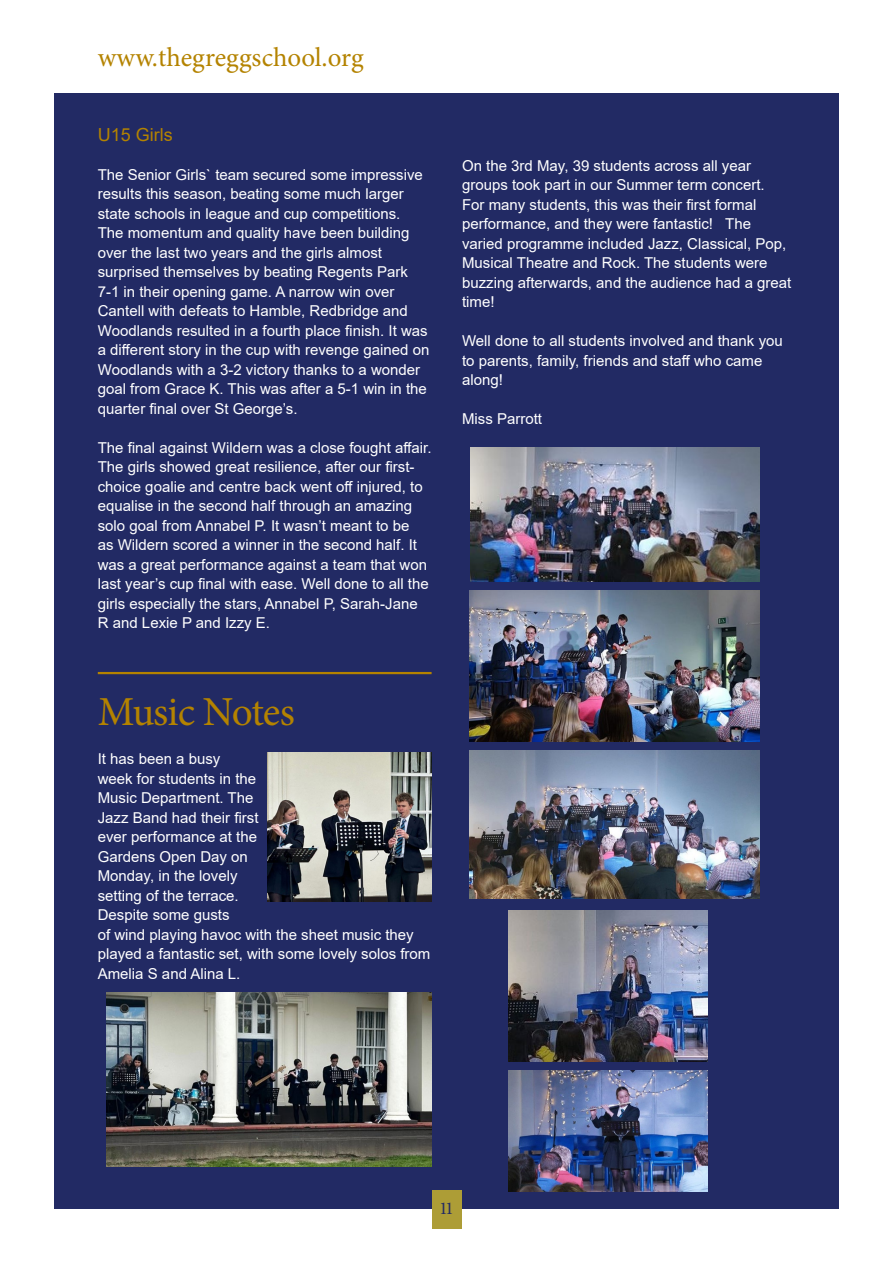
<style>
.page{position:relative;width:893px;height:1263px;background:#fff}
.page>*{position:absolute;margin:0;border:0;box-sizing:border-box;transform-origin:0 0}
.t1{font:41.25px "Minion Pro";letter-spacing:-.025em;color:#b48300}
.t2{font:27px "Minion Pro";color:#b48300}
.Paragraph_Style_1{font:18px "Arial";color:#b48300}
.t3{font:18px "Minion Pro";color:#222a64}
.Paragraph_Style_1-2{font:15px/19.5px "Arial";color:#fff}
</style>
<div class="page">
<div style="left:54px;top:94px;width:785px;height:1115px;background:#222a64"></div>
<div style="left:432px;top:1191px;width:29px;height:38px;background:#ad9d36"></div>
<hr style="left:98px;top:672px;width:334px;height:2px;background:#b48300">
<img style="left:106px;top:992px;width:325px;height:174px">
<img style="left:471px;top:448px;width:289px;height:134px">
<img style="left:267px;top:752px;width:165px;height:149px">
<img style="left:508px;top:1070px;width:199px;height:122px">
<img style="left:469px;top:590px;width:290px;height:151px">
<img style="left:508px;top:910px;width:199px;height:151px">
<img style="left:469px;top:750px;width:290px;height:148px">
<p class="t2" style="left:98px;top:40px;width:267px">www.thegreggschool.org</p>
<p class="Paragraph_Style_1" style="left:98px;top:122px;width:77px">U15 Girls</p>
<p class="Paragraph_Style_1-2" style="left:98px;top:165px;width:333px">The Senior Girls` team secured some impressive results this season, beating some much larger state schools in league and cup competitions.<br>The momentum and quality have been building over the last two years and the girls almost surprised themselves by beating Regents Park 7-1 in their opening game. A narrow win over Cantell with defeats to Hamble, Redbridge and Woodlands resulted in a fourth place finish. It was a different story in the cup with revenge gained on Woodlands with a 3-2 victory thanks to a wonder goal from Grace K. This was after a 5-1 win in the quarter final over St George’s.</p>
<p class="Paragraph_Style_1-2" style="left:98px;top:438px;width:335px">The final against Wildern was a close fought affair.<br>The girls showed great resilience, after our first&shy;choice goalie and centre back went off injured, to equalise in the second half through an amazing solo goal from Annabel P. It wasn’t meant to be<br>as Wildern scored a winner in the second half. It was a great performance against a team that won last year’s cup final with ease. Well done to all the girls especially the stars, Annabel P, Sarah-Jane R and Lexie P and Izzy E.</p>
<p class="t1" style="left:98px;top:684px;width:198px">Music Notes</p>
<p class="Paragraph_Style_1-2" style="left:98px;top:749px;width:334px">It has been a busy<br>week for students in the<br>Music Department. The<br>Jazz Band had their first<br>ever performance at the<br>Gardens Open Day on<br>Monday, in the lovely<br>setting of the terrace.<br>Despite some gusts<br>of wind playing havoc with the sheet music they played a fantastic set, with some lovely solos from<br>Amelia S and Alina L.</p>
<p class="Paragraph_Style_1-2" style="left:462px;top:156px;width:331px">On the 3rd May, 39 students across all year groups took part in our Summer term concert.<br>For many students, this was their first formal performance, and they were fantastic! The varied programme included Jazz, Classical, Pop, Musical Theatre and Rock. The students were buzzing afterwards, and the audience had a great time!</p>
<p class="Paragraph_Style_1-2" style="left:462px;top:331px;width:322px">Well done to all students involved and thank you to parents, family, friends and staff who came along!</p>
<p class="Paragraph_Style_1-2" style="left:462px;top:409px;width:82px">Miss Parrott</p>
<p class="t3" style="left:440px;top:1196px;width:14px">11</p>
</div>
